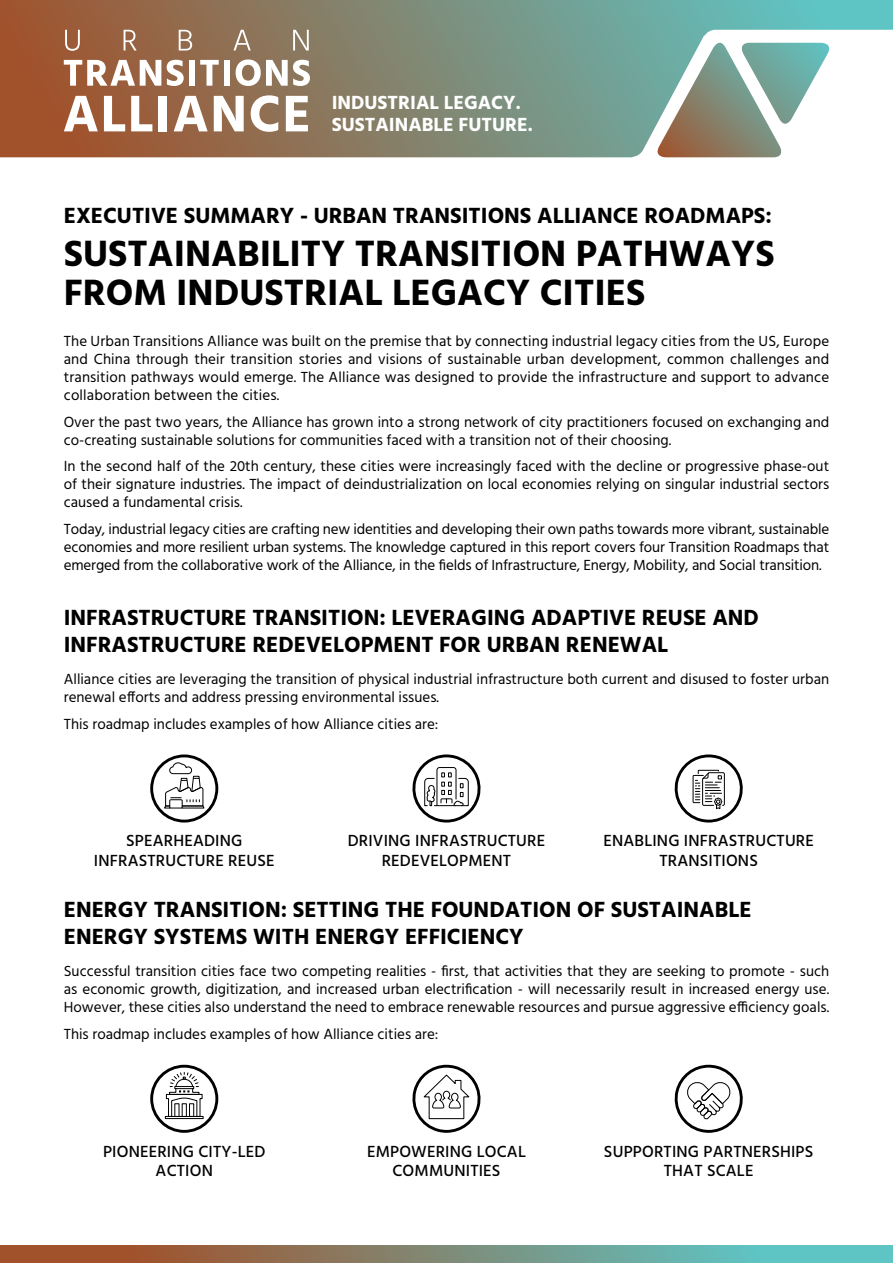
<style>
.page{position:relative;width:893px;height:1263px;background:#fff}
.page>*{position:absolute;margin:0;border:0;box-sizing:border-box;transform-origin:0 0}
.t1{font:700 37.5px/39px "Hind";color:#000}
.t2{font:700 22.5px/27px "Hind";color:#000}
.t3{font:700 19.5px/22.5px "Hind";color:#fff}
.t4{font:500 16.5px/19.8px "Hind";letter-spacing:.01em;color:#000;text-align:center}
.t5{font:15px/18px "Hind";color:#000;text-align:justify}
</style>
<div class="page">
<svg style="left:0;top:0;width:893px;height:157px;background:#929482"></svg>
<svg style="left:65px;top:30px;width:15px;height:21px"></svg>
<svg style="left:124px;top:30px;width:13px;height:21px"></svg>
<svg style="left:179px;top:30px;width:13px;height:21px"></svg>
<svg style="left:233px;top:30px;width:18px;height:21px"></svg>
<svg style="left:293px;top:30px;width:16px;height:21px"></svg>
<svg style="left:64px;top:60px;width:97px;height:26px"></svg>
<svg style="left:167px;top:60px;width:17px;height:26px"></svg>
<div style="left:189px;top:60px;width:6px;height:26px;background:#fff"></div>
<svg style="left:200px;top:60px;width:19px;height:26px"></svg>
<div style="left:224px;top:60px;width:6px;height:26px;background:#fff"></div>
<svg style="left:236px;top:59px;width:74px;height:27px"></svg>
<svg style="left:64px;top:96px;width:34px;height:35px"></svg>
<svg style="left:104px;top:96px;width:21px;height:35px"></svg>
<svg style="left:131px;top:96px;width:21px;height:35px"></svg>
<div style="left:159px;top:96px;width:8px;height:35px;background:#fff"></div>
<svg style="left:174px;top:96px;width:34px;height:35px"></svg>
<svg style="left:214px;top:96px;width:30px;height:35px"></svg>
<svg style="left:251px;top:95px;width:27px;height:37px"></svg>
<svg style="left:286px;top:96px;width:22px;height:35px"></svg>
<svg style="left:150px;top:754px;width:68px;height:68px"></svg>
<svg style="left:412px;top:754px;width:68px;height:68px"></svg>
<svg style="left:675px;top:754px;width:68px;height:68px"></svg>
<svg style="left:150px;top:1065px;width:68px;height:68px"></svg>
<svg style="left:412px;top:1065px;width:68px;height:68px"></svg>
<svg style="left:675px;top:1065px;width:68px;height:68px"></svg>
<svg style="left:0;top:1246px;width:893px;height:17px;background:#7f8b77"></svg>
<h3 class="t3" style="left:332px;top:91px;width:203px">INDUSTRIAL LEGACY.<br>SUSTAINABLE FUTURE.</h3>
<h2 class="t2" style="left:64px;top:202px;width:710px">EXECUTIVE SUMMARY - URBAN TRANSITIONS ALLIANCE ROADMAPS:</h2>
<h1 class="t1" style="left:64px;top:234px;width:712px">SUSTAINABILITY TRANSITION PATHWAYS<br>FROM INDUSTRIAL LEGACY CITIES</h1>
<p class="t5" style="left:64px;top:333px;width:767px">The Urban Transitions Alliance was built on the premise that by connecting industrial legacy cities from the US, Europe and China through their transition stories and visions of sustainable urban development, common challenges and transition pathways would emerge. The Alliance was designed to provide the infrastructure and support to advance collaboration between the cities.</p>
<p class="t5" style="left:64px;top:413px;width:767px">Over the past two years, the Alliance has grown into a strong network of city practitioners focused on exchanging and co-creating sustainable solutions for communities faced with a transition not of their choosing.</p>
<p class="t5" style="left:64px;top:458px;width:767px">In the second half of the 20th century, these cities were increasingly faced with the decline or progressive phase-out of their signature industries. The impact of deindustrialization on local economies relying on singular industrial sectors caused a fundamental crisis.</p>
<p class="t5" style="left:64px;top:520px;width:767px">Today, industrial legacy cities are crafting new identities and developing their own paths towards more vibrant, sustainable economies and more resilient urban systems. The knowledge captured in this report covers four Transition Roadmaps that emerged from the collaborative work of the Alliance, in the fields of Infrastructure, Energy, Mobility, and Social transition.</p>
<h2 class="t2" style="left:64px;top:603px;width:697px">INFRASTRUCTURE TRANSITION: LEVERAGING ADAPTIVE REUSE AND<br>INFRASTRUCTURE REDEVELOPMENT FOR URBAN RENEWAL</h2>
<p class="t5" style="left:64px;top:671px;width:767px">Alliance cities are leveraging the transition of physical industrial infrastructure both current and disused to foster urban renewal efforts and address pressing environmental issues.</p>
<p class="t5" style="left:64px;top:715px;width:376px">This roadmap includes examples of how Alliance cities are:</p>
<p class="t4" style="left:94px;top:832px;width:182px">SPEARHEADING<br>INFRASTRUCTURE REUSE</p>
<p class="t4" style="left:348px;top:832px;width:199px">DRIVING INFRASTRUCTURE<br>REDEVELOPMENT</p>
<p class="t4" style="left:603px;top:832px;width:212px">ENABLING INFRASTRUCTURE<br>TRANSITIONS</p>
<h2 class="t2" style="left:64px;top:896px;width:689px">ENERGY TRANSITION: SETTING THE FOUNDATION OF SUSTAINABLE<br>ENERGY SYSTEMS WITH ENERGY EFFICIENCY</h2>
<p class="t5" style="left:64px;top:963px;width:767px">Successful transition cities face two competing realities - first, that activities that they are seeking to promote - such as economic growth, digitization, and increased urban electrification - will necessarily result in increased energy use.<br>However, these cities also understand the need to embrace renewable resources and pursue aggressive efficiency goals.</p>
<p class="t5" style="left:64px;top:1026px;width:376px">This roadmap includes examples of how Alliance cities are:</p>
<p class="t4" style="left:103px;top:1142px;width:164px">PIONEERING CITY-LED<br>ACTION</p>
<p class="t4" style="left:367px;top:1142px;width:160px">EMPOWERING LOCAL<br>COMMUNITIES</p>
<p class="t4" style="left:604px;top:1142px;width:211px">SUPPORTING PARTNERSHIPS<br>THAT SCALE</p>
</div>
